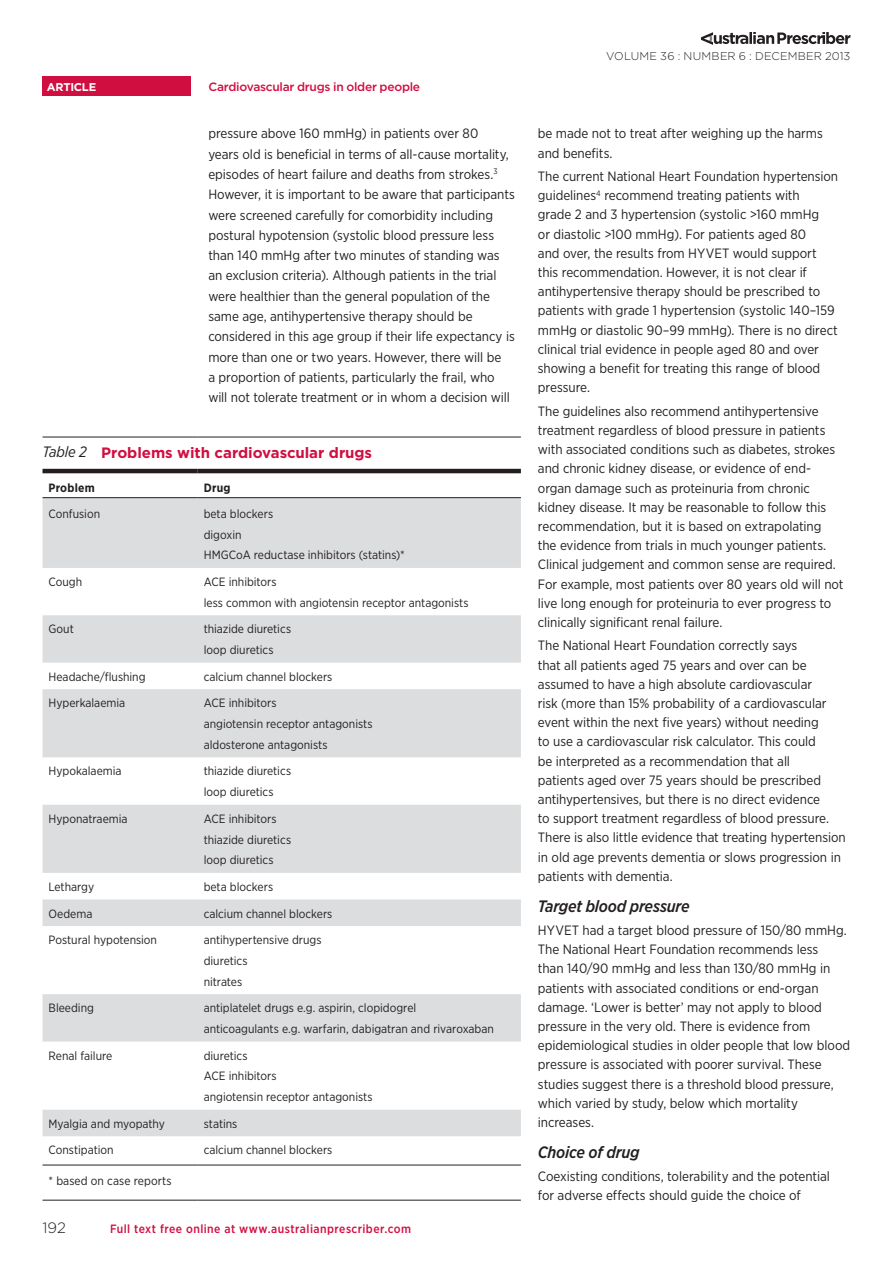
<style>
.page{position:relative;width:893px;height:1263px;background:#fff}
.page>*{position:absolute;margin:0;border:0;box-sizing:border-box;transform-origin:0 0}
.Subheading_Level_2{font:italic 500 16.5px "Gotham Narrow";letter-spacing:-.015em;color:#231f20}
.Table_Fig_Header{font:700 15px "Gotham";letter-spacing:-.005em;color:#d10e40}
.t1{font:300 15px "Gotham";color:#231f20}
.Body_Text{font:13.5px/19.2px "Gotham Narrow";letter-spacing:-.005em;color:#231f20}
.Table_Fig_Text{font:12px "Gotham Narrow";color:#231f20}
.t2{font:500 12px "Gotham Narrow";letter-spacing:.035em;color:#d10e40}
.Series_Turnover_Head{font:500 12px "Gotham";letter-spacing:-.025em;color:#d10e40}
.Table_Fig_Legend{font:12px "Gotham Narrow";letter-spacing:.005em;color:#231f20}
.Table_Fig_Column_Hea{font:700 12px "Gotham Narrow";letter-spacing:.02em;color:#231f20}
.t3{font:300 11.25px "Gotham";letter-spacing:.02em;color:#231f20}
.t4{font:700 11.25px "Gotham";letter-spacing:-.02em;color:#fff}
.s1{font-family:"Gotham Narrow";font-weight:400;font-style:italic;color:#231f20}
</style>
<div class="page">
<div style="left:43px;top:77px;width:148px;height:19px;background:#d10e40"></div>
<svg style="left:701px;top:32px;width:149px;height:13px"></svg>
<svg style="left:43px;top:498px;width:478px;height:638px;fill:#dcdddf"></svg>
<hr style="left:43px;top:437px;width:155px;height:1px;background:#231f20">
<hr style="left:198px;top:437px;width:323px;height:1px;background:#231f20">
<hr style="left:43px;top:497px;width:155px;height:1px;background:#231f20">
<hr style="left:198px;top:497px;width:323px;height:1px;background:#231f20">
<hr style="left:43px;top:469px;width:155px;height:4px;background:#231f20">
<hr style="left:198px;top:469px;width:323px;height:4px;background:#231f20">
<hr style="left:43px;top:1165px;width:155px;height:1px;background:#231f20">
<hr style="left:198px;top:1165px;width:323px;height:1px;background:#231f20">
<hr style="left:43px;top:1200px;width:155px;height:1px;background:#231f20">
<hr style="left:198px;top:1200px;width:323px;height:1px;background:#231f20">
<p class="t4" style="left:47px;top:79px;width:51px">ARTICLE</p>
<p class="Series_Turnover_Head" style="left:208px;top:79px;width:213px">Cardiovascular drugs in older people</p>
<p class="Body_Text" style="left:208px;top:123px;width:308px;line-height:20.2px">pressure above 160 mmHg) in patients over 80<br>years old is beneficial in terms of all-cause mortality, episodes of heart failure and deaths from strokes.<sup>3<br></sup>However, it is important to be aware that participants were screened carefully for comorbidity including postural hypotension (systolic blood pressure less than 140 mmHg after two minutes of standing was an exclusion criteria). Although patients in the trial were healthier than the general population of the same age, antihypertensive therapy should be considered in this age group if their life expectancy is more than one or two years. However, there will be<br>a proportion of patients, particularly the frail, who will not tolerate treatment or in whom a decision will</p>
<p class="Table_Fig_Header" style="left:43px;top:443px;width:331px"><span class="s1">Table 2</span> Problems with cardiovascular drugs</p>
<p class="Table_Fig_Column_Hea" style="left:49px;top:480px;width:48px">Problem</p>
<p class="Table_Fig_Column_Hea" style="left:204px;top:480px;width:28px">Drug</p>
<p class="Table_Fig_Text" style="left:49px;top:506px;width:53px">Confusion</p>
<p class="Table_Fig_Text" style="left:204px;top:506px;width:71px">beta blockers</p>
<p class="Table_Fig_Text" style="left:204px;top:527px;width:39px">digoxin</p>
<p class="Table_Fig_Text" style="left:204px;top:548px;width:202px">HMGCoA reductase inhibitors (statins)*</p>
<p class="Table_Fig_Text" style="left:49px;top:574px;width:35px">Cough</p>
<p class="Table_Fig_Text" style="left:204px;top:574px;width:74px">ACE inhibitors</p>
<p class="Table_Fig_Text" style="left:204px;top:595px;width:266px">less common with angiotensin receptor antagonists</p>
<p class="Table_Fig_Text" style="left:49px;top:622px;width:27px">Gout</p>
<p class="Table_Fig_Text" style="left:204px;top:622px;width:89px">thiazide diuretics</p>
<p class="Table_Fig_Text" style="left:204px;top:642px;width:71px">loop diuretics</p>
<p class="Table_Fig_Text" style="left:49px;top:669px;width:99px">Headache/flushing</p>
<p class="Table_Fig_Text" style="left:204px;top:669px;width:130px">calcium channel blockers</p>
<p class="Table_Fig_Text" style="left:49px;top:696px;width:78px">Hyperkalaemia</p>
<p class="Table_Fig_Text" style="left:204px;top:696px;width:74px">ACE inhibitors</p>
<p class="Table_Fig_Text" style="left:204px;top:716px;width:171px">angiotensin receptor antagonists</p>
<p class="Table_Fig_Text" style="left:204px;top:737px;width:125px">aldosterone antagonists</p>
<p class="Table_Fig_Text" style="left:49px;top:764px;width:75px">Hypokalaemia</p>
<p class="Table_Fig_Text" style="left:204px;top:764px;width:89px">thiazide diuretics</p>
<p class="Table_Fig_Text" style="left:204px;top:784px;width:71px">loop diuretics</p>
<p class="Table_Fig_Text" style="left:49px;top:811px;width:81px">Hyponatraemia</p>
<p class="Table_Fig_Text" style="left:204px;top:811px;width:74px">ACE inhibitors</p>
<p class="Table_Fig_Text" style="left:204px;top:832px;width:89px">thiazide diuretics</p>
<p class="Table_Fig_Text" style="left:204px;top:853px;width:71px">loop diuretics</p>
<p class="Table_Fig_Text" style="left:49px;top:879px;width:47px">Lethargy</p>
<p class="Table_Fig_Text" style="left:204px;top:879px;width:71px">beta blockers</p>
<p class="Table_Fig_Text" style="left:49px;top:906px;width:45px">Oedema</p>
<p class="Table_Fig_Text" style="left:204px;top:906px;width:130px">calcium channel blockers</p>
<p class="Table_Fig_Text" style="left:49px;top:932px;width:110px">Postural hypotension</p>
<p class="Table_Fig_Text" style="left:204px;top:932px;width:119px">antihypertensive drugs</p>
<p class="Table_Fig_Text" style="left:204px;top:953px;width:45px">diuretics</p>
<p class="Table_Fig_Text" style="left:204px;top:974px;width:40px">nitrates</p>
<p class="Table_Fig_Text" style="left:49px;top:1001px;width:47px">Bleeding</p>
<p class="Table_Fig_Text" style="left:204px;top:1001px;width:214px">antiplatelet drugs e.g. aspirin, clopidogrel</p>
<p class="Table_Fig_Text" style="left:204px;top:1021px;width:292px">anticoagulants e.g. warfarin, dabigatran and rivaroxaban</p>
<p class="Table_Fig_Text" style="left:49px;top:1048px;width:65px">Renal failure</p>
<p class="Table_Fig_Text" style="left:204px;top:1048px;width:45px">diuretics</p>
<p class="Table_Fig_Text" style="left:204px;top:1069px;width:74px">ACE inhibitors</p>
<p class="Table_Fig_Text" style="left:204px;top:1089px;width:171px">angiotensin receptor antagonists</p>
<p class="Table_Fig_Text" style="left:49px;top:1116px;width:118px">Myalgia and myopathy</p>
<p class="Table_Fig_Text" style="left:204px;top:1116px;width:35px">statins</p>
<p class="Table_Fig_Text" style="left:49px;top:1143px;width:67px">Constipation</p>
<p class="Table_Fig_Text" style="left:204px;top:1143px;width:130px">calcium channel blockers</p>
<p class="Table_Fig_Legend" style="left:49px;top:1173px;width:125px">* based on case reports</p>
<p class="t1" style="left:43px;top:1218px;width:25px">192</p>
<p class="t2" style="left:110px;top:1221px;width:302px">Full text free online at www.australianprescriber.com</p>
<p class="t3" style="left:606px;top:48px;width:246px">VOLUME 36 : NUMBER 6 : DECEMBER 2013</p>
<p class="Body_Text" style="left:538px;top:124px;width:286px">be made not to treat after weighing up the harms and benefits.</p>
<p class="Body_Text" style="left:538px;top:166px;width:302px">The current National Heart Foundation hypertension guidelines<sup>4</sup> recommend treating patients with<br>grade 2 and 3 hypertension (systolic &gt;160 mmHg<br>or diastolic &gt;100 mmHg). For patients aged 80<br>and over, the results from HYVET would support this recommendation. However, it is not clear if antihypertensive therapy should be prescribed to patients with grade 1 hypertension (systolic 140–159 mmHg or diastolic 90–99 mmHg). There is no direct clinical trial evidence in people aged 80 and over showing a benefit for treating this range of blood pressure.</p>
<p class="Body_Text" style="left:538px;top:401px;width:307px">The guidelines also recommend antihypertensive treatment regardless of blood pressure in patients with associated conditions such as diabetes, strokes and chronic kidney disease, or evidence of end&shy;organ damage such as proteinuria from chronic kidney disease. It may be reasonable to follow this recommendation, but it is based on extrapolating<br>the evidence from trials in much younger patients.<br>Clinical judgement and common sense are required.<br>For example, most patients over 80 years old will not live long enough for proteinuria to ever progress to clinically significant renal failure.</p>
<p class="Body_Text" style="left:538px;top:636px;width:309px">The National Heart Foundation correctly says<br>that all patients aged 75 years and over can be assumed to have a high absolute cardiovascular<br>risk (more than 15% probability of a cardiovascular event within the next five years) without needing<br>to use a cardiovascular risk calculator. This could<br>be interpreted as a recommendation that all<br>patients aged over 75 years should be prescribed antihypertensives, but there is no direct evidence<br>to support treatment regardless of blood pressure.<br>There is also little evidence that treating hypertension in old age prevents dementia or slows progression in patients with dementia.</p>
<p class="Subheading_Level_2" style="left:538px;top:895px;width:153px">Target blood pressure</p>
<p class="Body_Text" style="left:538px;top:920px;width:314px">HYVET had a target blood pressure of 150/80 mmHg.<br>The National Heart Foundation recommends less<br>than 140/90 mmHg and less than 130/80 mmHg in patients with associated conditions or end-organ damage. ‘Lower is better’ may not apply to blood pressure in the very old. There is evidence from epidemiological studies in older people that low blood pressure is associated with poorer survival. These studies suggest there is a threshold blood pressure, which varied by study, below which mortality increases.</p>
<p class="Subheading_Level_2" style="left:538px;top:1141px;width:103px">Choice of drug</p>
<p class="Body_Text" style="left:538px;top:1167px;width:293px">Coexisting conditions, tolerability and the potential for adverse effects should guide the choice of</p>
</div>
